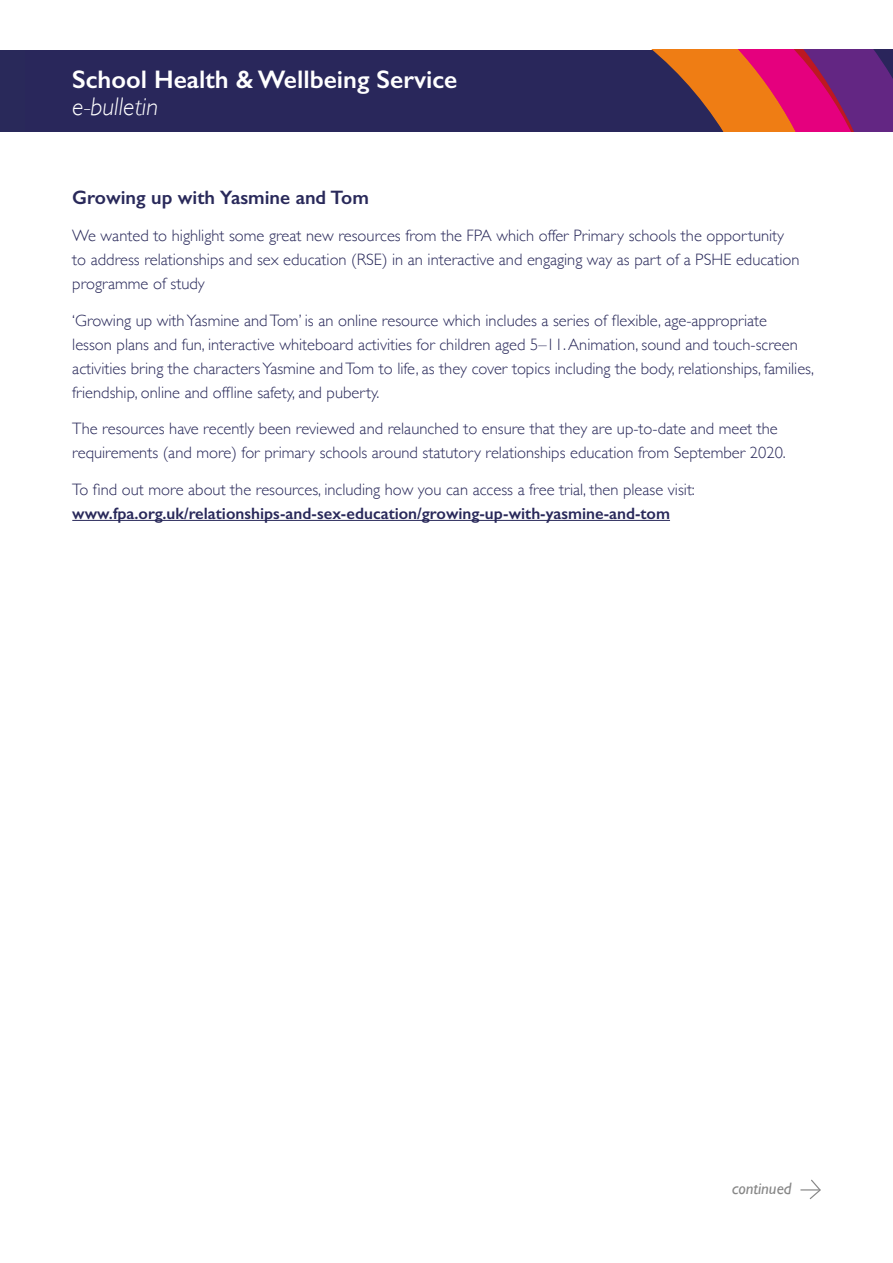
<style>
.page{position:relative;width:893px;height:1263px;background:#fff}
.page>*{position:absolute;margin:0;border:0;box-sizing:border-box;transform-origin:0 0}
.t1{font:600 25.5px "Gill Sans";color:#fff}
.t2{font:italic 300 25.5px "Gill Sans";color:#fff}
.t3{font:600 19.5px "Gill Sans";color:#29295a}
.t4{font:300 16.5px/24px "Gill Sans";color:#29295a}
.t5{font:600 16.5px "Gill Sans";color:#29295a}
.t6{font:italic 16.5px "Gill Sans";color:#878787}
</style>
<div class="page">
<div style="left:0;top:50px;width:893px;height:82px;background:#29295a"></div>
<svg style="left:652px;top:50px;width:241px;height:82px"></svg>
<hr style="left:72px;top:520px;width:598px;height:1px;background:#29295a">
<svg style="left:801px;top:1179px;width:20px;height:21px"></svg>
<h1 class="t1" style="left:72px;top:64px;width:387px">School Health &amp; Wellbeing Service</h1>
<h1 class="t2" style="left:72px;top:92px;width:87px">e-bulletin</h1>
<p class="t3" style="left:72px;top:186px;width:298px">Growing up with Yasmine and Tom</p>
<p class="t4" style="left:72px;top:223px;width:729px">We wanted to highlight some great new resources from the FPA which offer Primary schools the opportunity to address relationships and sex education (RSE) in an interactive and engaging way as part of a PSHE education programme of study</p>
<p class="t4" style="left:72px;top:307px;width:743px">‘Growing up with Yasmine and Tom’ is an online resource which includes a series of flexible, age-appropriate<br>lesson plans and fun, interactive whiteboard activities for children aged 5–11. Animation, sound and touch-screen activities bring the characters Yasmine and Tom to life, as they cover topics including the body, relationships, families, friendship, online and offline safety, and puberty.</p>
<p class="t4" style="left:72px;top:416px;width:715px">The resources have recently been reviewed and relaunched to ensure that they are up-to-date and meet the requirements (and more) for primary schools around statutory relationships education from September 2020.</p>
<p class="t4" style="left:72px;top:477px;width:624px">To find out more about the resources, including how you can access a free trial, then please visit:</p>
<p class="t5" style="left:72px;top:504px;width:599px">www.fpa.org.uk/relationships-and-sex-education/growing-up-with-yasmine-and-tom</p>
<p class="t6" style="left:732px;top:1179px;width:61px">continued</p>
</div>
